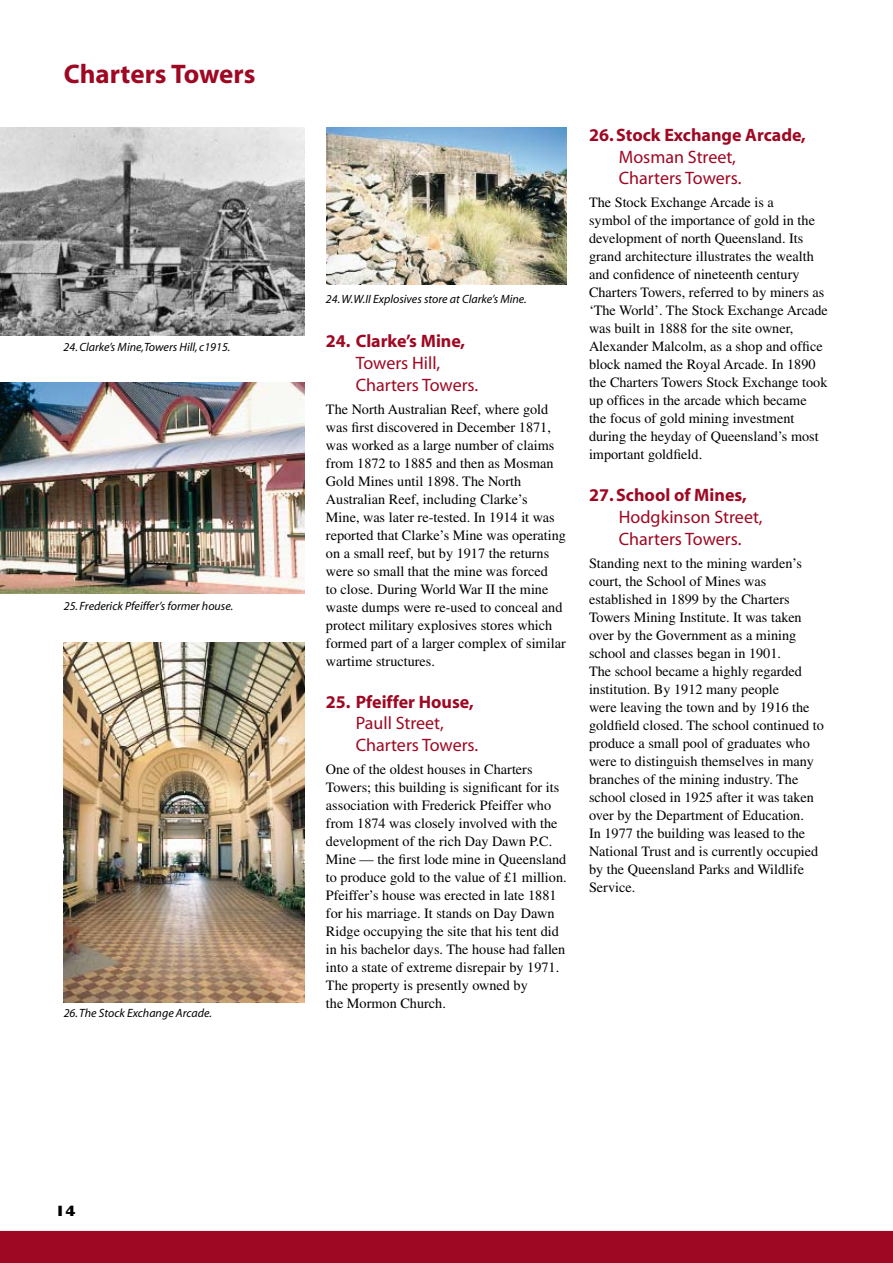
<style>
.page{position:relative;width:893px;height:1263px;background:#fff}
.page>*{position:absolute;margin:0;border:0;box-sizing:border-box;transform-origin:0 0}
.t1{font:700 27px "Myriad";color:#9e0823}
.t2{font:18px/21.6px "Myriad";color:#9e0823}
.t3{font:700 18px "Myriad";color:#9e0823}
.t4{font:800 15px "Gill Sans";color:#000}
.t5{font:14.25px/18px "Times";color:#000}
.t6{font:italic 12px "Myriad";color:#000}
</style>
<div class="page">
<div style="left:0;top:1231px;width:893px;height:32px;background:#9e0823"></div>
<img style="left:0;top:128px;width:304px;height:207px">
<img style="left:327px;top:127px;width:240px;height:157px">
<img style="left:0;top:383px;width:304px;height:210px">
<img style="left:64px;top:642px;width:240px;height:360px">
<h1 class="t1" style="left:64px;top:60px;width:193px">Charters Towers</h1>
<p class="t6" style="left:64px;top:341px;width:168px">24. Clarke’s Mine,Towers Hill, c1915.</p>
<p class="t6" style="left:64px;top:600px;width:171px">25. Frederick Pfeiffer’s former house.</p>
<p class="t6" style="left:64px;top:1007px;width:150px">26. The Stock Exchange Arcade.</p>
<p class="t6" style="left:326px;top:293px;width:202px">24. W.W.II Explosives store at Clarke’s Mine.</p>
<p class="t3" style="left:326px;top:332px;width:141px">24. Clarke’s Mine,</p>
<p class="t2" style="left:356px;top:353px;width:124px">Towers Hill,<br>Charters Towers.</p>
<p class="t5" style="left:326px;top:400px;width:241px">The North Australian Reef, where gold was first discovered in December 1871, was worked as a large number of claims from 1872 to 1885 and then as Mosman Gold Mines until 1898. The North Australian Reef, including Clarke’s<br>Mine, was later re-tested. In 1914 it was reported that Clarke’s Mine was operating on a small reef, but by 1917 the returns were so small that the mine was forced<br>to close. During World War II the mine waste dumps were re-used to conceal and protect military explosives stores which formed part of a larger complex of similar wartime structures.</p>
<p class="t3" style="left:326px;top:692px;width:149px">25. Pfeiffer House,</p>
<p class="t2" style="left:356px;top:713px;width:124px">Paull Street,<br>Charters Towers.</p>
<p class="t5" style="left:326px;top:760px;width:242px">One of the oldest houses in Charters Towers; this building is significant for its association with Frederick Pfeiffer who from 1874 was closely involved with the development of the rich Day Dawn P.C.<br>Mine — the first lode mine in Queensland to produce gold to the value of £1 million.<br>Pfeiffer’s house was erected in late 1881 for his marriage. It stands on Day Dawn Ridge occupying the site that his tent did in his bachelor days. The house had fallen into a state of extreme disrepair by 1971.<br>The property is presently owned by<br>the Mormon Church.</p>
<p class="t3" style="left:589px;top:126px;width:218px">26. Stock Exchange Arcade,</p>
<p class="t2" style="left:619px;top:147px;width:124px">Mosman Street,<br>Charters Towers.</p>
<p class="t5" style="left:589px;top:194px;width:240px">The Stock Exchange Arcade is a<br>symbol of the importance of gold in the development of north Queensland. Its grand architecture illustrates the wealth and confidence of nineteenth century Charters Towers, referred to by miners as ‘The World’. The Stock Exchange Arcade was built in 1888 for the site owner, Alexander Malcolm, as a shop and office block named the Royal Arcade. In 1890 the Charters Towers Stock Exchange took up offices in the arcade which became<br>the focus of gold mining investment during the heyday of Queensland’s most important goldfield.</p>
<p class="t3" style="left:589px;top:486px;width:159px">27. School of Mines,</p>
<p class="t2" style="left:619px;top:507px;width:145px">Hodgkinson Street,<br>Charters Towers.</p>
<p class="t5" style="left:589px;top:554px;width:236px">Standing next to the mining warden’s court, the School of Mines was established in 1899 by the Charters Towers Mining Institute. It was taken over by the Government as a mining school and classes began in 1901.<br>The school became a highly regarded institution. By 1912 many people<br>were leaving the town and by 1916 the goldfield closed. The school continued to produce a small pool of graduates who were to distinguish themselves in many branches of the mining industry. The school closed in 1925 after it was taken over by the Department of Education.<br>In 1977 the building was leased to the National Trust and is currently occupied by the Queensland Parks and Wildlife Service.</p>
<p class="t4" style="left:55px;top:1202px;width:21px">14</p>
</div>
